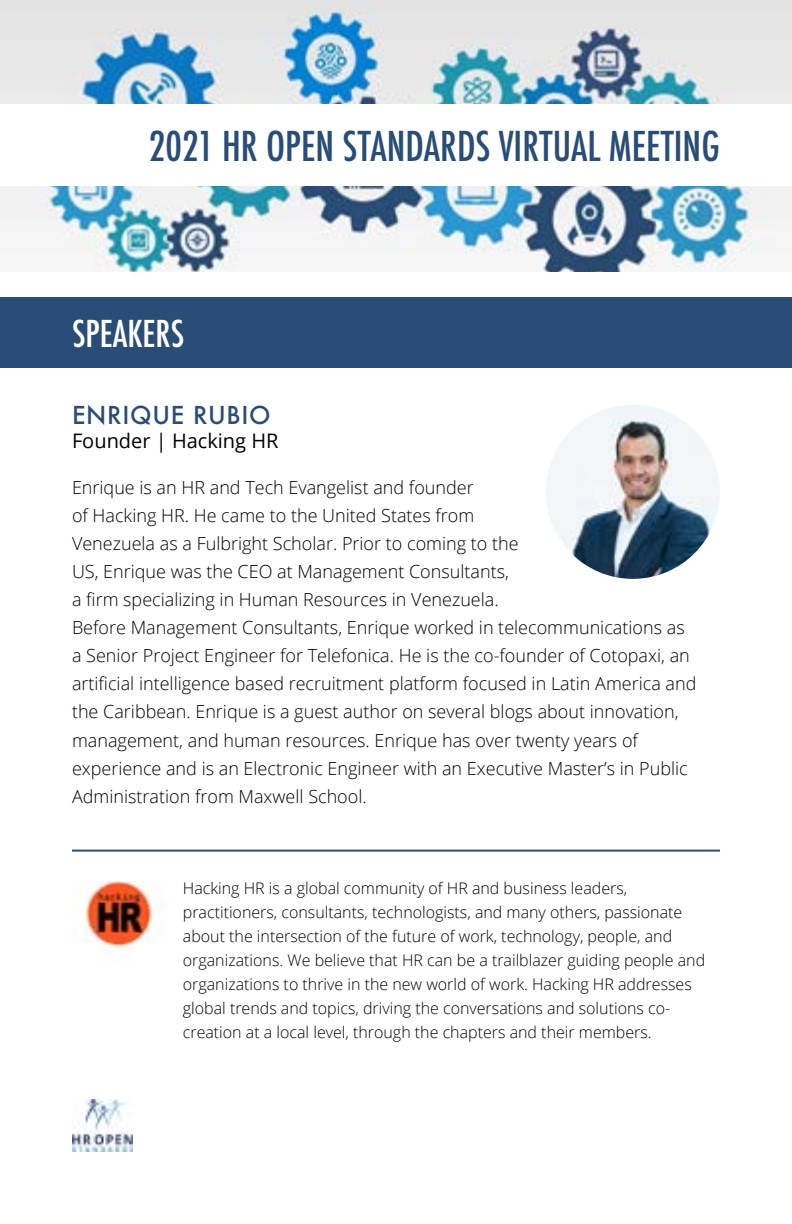
<style>
.page{position:relative;width:792px;height:1224px;background:#fff}
.page>*{position:absolute;margin:0;border:0;box-sizing:border-box;transform-origin:0 0}
.t1{font:500 condensed 40px "Futura";color:#2a4d77}
.t2{font:500 condensed 36px "Futura";color:#fff}
.t3{font:500 24px "Futura";letter-spacing:.03em;color:#2a4d77}
.t4{font:20px "Open Sans";color:#000}
.t5{font:300 18px/28px "Open Sans";color:#000}
.t6{font:300 16px/24px "Open Sans";color:#000}
</style>
<div class="page">
<img style="left:0;top:0;width:792px;height:272px">
<div style="left:0;top:297px;width:792px;height:70px;background:#2a4d77"></div>
<img style="left:72px;top:1099px;width:60px;height:53px">
<div style="left:0;top:104px;width:792px;height:82px;background:#fff"></div>
<img style="left:546px;top:405px;width:174px;height:174px;border-radius:87px">
<img style="left:84px;top:881px;width:79px;height:68px">
<hr style="left:72px;top:850px;width:648px;height:2px;background:#2a4d77">
<h1 class="t1" style="left:149px;top:121px;width:573px">2021 HR OPEN STANDARDS VIRTUAL MEETING</h1>
<h2 class="t2" style="left:72px;top:311px;width:114px">SPEAKERS</h2>
<h3 class="t3" style="left:72px;top:399px;width:200px">ENRIQUE RUBIO</h3>
<p class="t4" style="left:72px;top:427px;width:208px">Founder | Hacking HR</p>
<p class="t5" style="left:72px;top:473px;width:626px">Enrique is an HR and Tech Evangelist and founder<br>of Hacking HR. He came to the United States from<br>Venezuela as a Fulbright Scholar. Prior to coming to the<br>US, Enrique was the CEO at Management Consultants,<br>a firm specializing in Human Resources in Venezuela.<br>Before Management Consultants, Enrique worked in telecommunications as a Senior Project Engineer for Telefonica. He is the co-founder of Cotopaxi, an artificial intelligence based recruitment platform focused in Latin America and the Caribbean. Enrique is a guest author on several blogs about innovation, management, and human resources. Enrique has over twenty years of experience and is an Electronic Engineer with an Executive Master’s in Public Administration from Maxwell School.</p>
<p class="t6" style="left:183px;top:875px;width:524px">Hacking HR is a global community of HR and business leaders, practitioners, consultants, technologists, and many others, passionate about the intersection of the future of work, technology, people, and organizations. We believe that HR can be a trailblazer guiding people and organizations to thrive in the new world of work. Hacking HR addresses global trends and topics, driving the conversations and solutions co&shy;creation at a local level, through the chapters and their members.</p>
</div>
